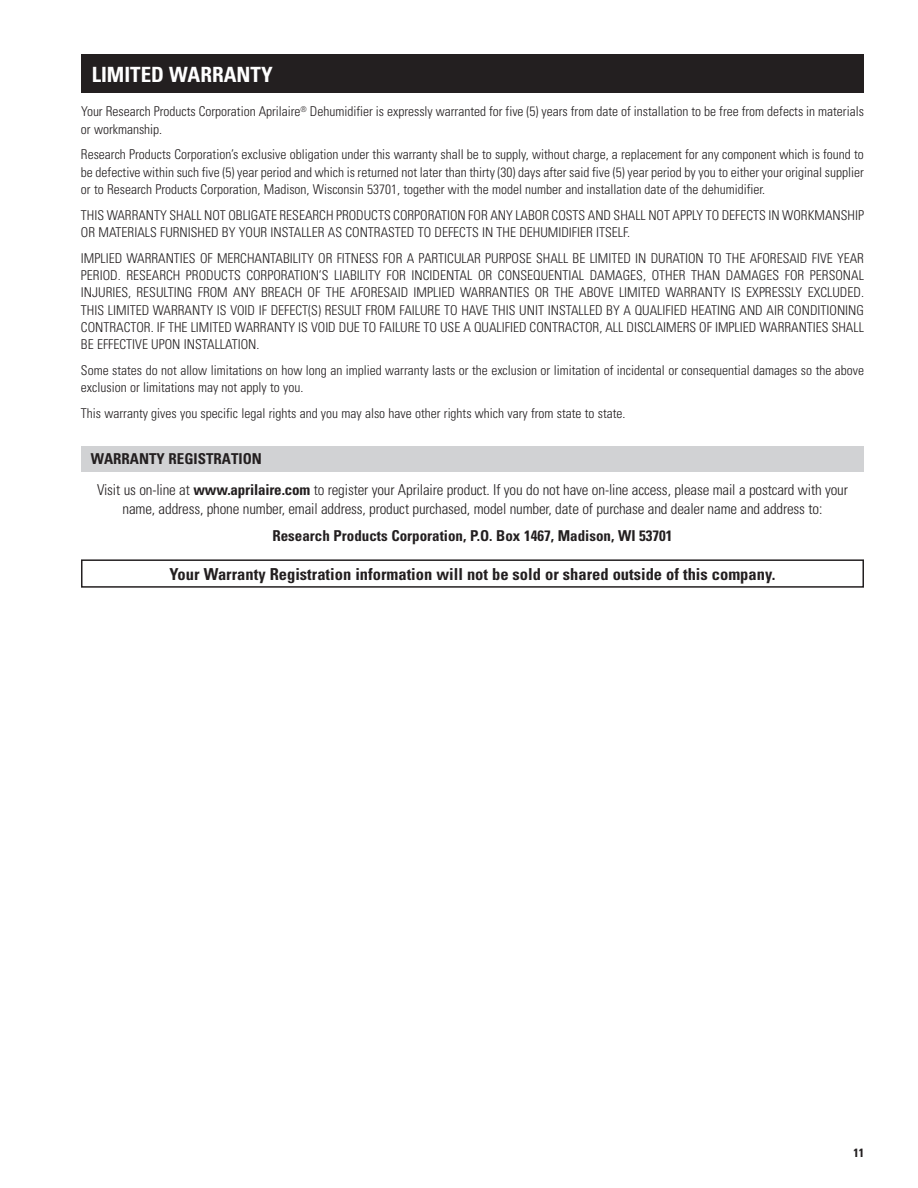
<style>
.page{position:relative;width:918px;height:1188px;background:#fff}
.page>*{position:absolute;margin:0;border:0;box-sizing:border-box;transform-origin:0 0}
.t1{font:700 condensed 21px "Univers";color:#fff}
.t2{font:700 condensed 16.5px "Univers";color:#231f20}
.t3{font:300 condensed 15px/18.8px "Univers";letter-spacing:-.01em;color:#231f20;text-align:center}
.t4{font:700 condensed 15px "Univers";color:#231f20}
.t5{font:300 condensed 13.5px/17.2px "Univers";color:#231f20}
.t6{font:700 condensed 12px "Univers";color:#231f20}
.s1{font-weight:700}
</style>
<div class="page">
<div style="left:81px;top:54px;width:783px;height:39px;background:#231f20"></div>
<div style="left:81px;top:446px;width:783px;height:25px;background:#d1d2d4"></div>
<div style="left:81px;top:559px;width:783px;height:29px;border:2px solid #231f20"></div>
<h1 class="t1" style="left:92px;top:61px;width:182px">LIMITED WARRANTY</h1>
<p class="t5" style="left:81px;top:103px;width:784px">Your Research Products Corporation Aprilaire<sup>®</sup> Dehumidifier is expressly warranted for five (5) years from date of installation to be free from defects in materials or workmanship.</p>
<p class="t5" style="left:81px;top:146px;width:784px;text-align:justify">Research Products Corporation’s exclusive obligation under this warranty shall be to supply, without charge, a replacement for any component which is found to be defective within such five (5) year period and which is returned not later than thirty (30) days after said five (5) year period by you to either your original supplier or to Research Products Corporation, Madison, Wisconsin 53701, together with the model number and installation date of the dehumidifier.</p>
<p class="t5" style="left:81px;top:206px;width:785px">THIS WARRANTY SHALL NOT OBLIGATE RESEARCH PRODUCTS CORPORATION FOR ANY LABOR COSTS AND SHALL NOT APPLY TO DEFECTS IN WORKMANSHIP<br>OR MATERIALS FURNISHED BY YOUR INSTALLER AS CONTRASTED TO DEFECTS IN THE DEHUMIDIFIER ITSELF.</p>
<p class="t5" style="left:81px;top:249px;width:785px;text-align:justify">IMPLIED WARRANTIES OF MERCHANTABILITY OR FITNESS FOR A PARTICULAR PURPOSE SHALL BE LIMITED IN DURATION TO THE AFORESAID FIVE YEAR PERIOD. RESEARCH PRODUCTS CORPORATION’S LIABILITY FOR INCIDENTAL OR CONSEQUENTIAL DAMAGES, OTHER THAN DAMAGES FOR PERSONAL INJURIES, RESULTING FROM ANY BREACH OF THE AFORESAID IMPLIED WARRANTIES OR THE ABOVE LIMITED WARRANTY IS EXPRESSLY EXCLUDED.<br>THIS LIMITED WARRANTY IS VOID IF DEFECT(S) RESULT FROM FAILURE TO HAVE THIS UNIT INSTALLED BY A QUALIFIED HEATING AND AIR CONDITIONING CONTRACTOR. IF THE LIMITED WARRANTY IS VOID DUE TO FAILURE TO USE A QUALIFIED CONTRACTOR, ALL DISCLAIMERS OF IMPLIED WARRANTIES SHALL BE EFFECTIVE UPON INSTALLATION.</p>
<p class="t5" style="left:81px;top:362px;width:785px">Some states do not allow limitations on how long an implied warranty lasts or the exclusion or limitation of incidental or consequential damages so the above exclusion or limitations may not apply to you.</p>
<p class="t5" style="left:81px;top:405px;width:546px">This warranty gives you specific legal rights and you may also have other rights which vary from state to state.</p>
<p class="t4" style="left:91px;top:450px;width:173px">WARRANTY REGISTRATION</p>
<p class="t3" style="left:97px;top:480px;width:752px">Visit us on-line at <span class="s1">www.aprilaire.com</span> to register your Aprilaire product. If you do not have on-line access, please mail a postcard with your name, address, phone number, email address, product purchased, model number, date of purchase and dealer name and address to:</p>
<p class="t4" style="left:272px;top:526px;width:402px">Research Products Corporation, P.O. Box 1467, Madison, WI 53701</p>
<p class="t2" style="left:170px;top:564px;width:607px">Your Warranty Registration information will not be sold or shared outside of this company.</p>
<p class="t6" style="left:853px;top:1145px;width:12px">11</p>
</div>
